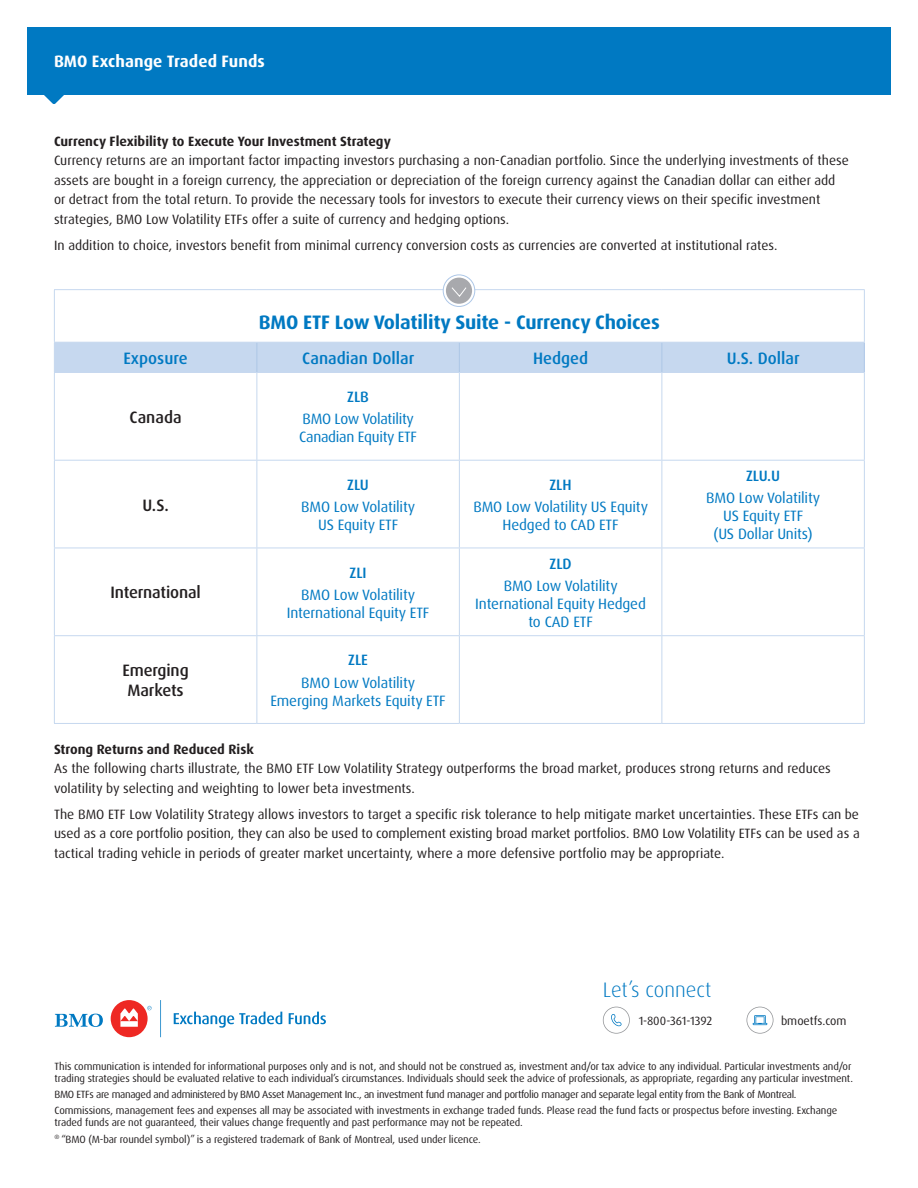
<style>
.page{position:relative;width:918px;height:1188px;background:#fff}
.page>*{position:absolute;margin:0;border:0;box-sizing:border-box;transform-origin:0 0}
.t1{font:300 21px "Dax Pro";color:#0079c2}
.Paragraph_Headline{font:700 19.5px "Dax Pro";letter-spacing:-.01em;color:#0079c2}
.Table_Description__l{font:500 16.5px "Dax Pro";color:#0079c2}
.Table_Text{font:500 16.5px "Dax Pro";letter-spacing:-.01em;color:#231f20}
.Line_of_Business{font:700 16.5px "Dax Pro";letter-spacing:.005em;color:#fff}
.Table_Text-2{font:15px/18px "Dax Pro";letter-spacing:-.01em;color:#0079c2;text-align:center}
.Table_Text-3{font:500 15px "Dax Pro";letter-spacing:-.01em;color:#0079c2}
.Body_Copy{font:13.5px/19.5px "Dax Pro";color:#231f20}
.Paragraph_Subhead{font:700 13.5px "Dax Pro";color:#231f20}
.t2{font:12px "Dax Pro";color:#231f20}
.Legal_7_5_9_Black{font:10.5px/12px "Dax Pro";letter-spacing:-.01em;color:#231f20}
.Legal_7_5_9_Black-2{font:10.5px "Dax Pro";letter-spacing:-.03em;color:#231f20}
</style>
<div class="page">
<svg style="left:174px;top:1012px;width:108px;height:16px"></svg>
<svg style="left:289px;top:1012px;width:37px;height:12px"></svg>
<svg style="left:55px;top:1014px;width:48px;height:13px"></svg>
<svg style="left:147px;top:1006px;width:5px;height:4px"></svg>
<div style="left:111px;top:1000px;width:37px;height:37px;background:#ee2823;border-radius:50%"></div>
<svg style="left:120px;top:1008px;width:18px;height:19px"></svg>
<svg style="left:160px;top:1000px;width:1px;height:37px"></svg>
<div style="left:27px;top:27px;width:864px;height:67px;background:#0079c2"></div>
<svg style="left:43px;top:94px;width:22px;height:10px"></svg>
<svg style="left:603px;top:1007px;width:27px;height:27px"></svg>
<svg style="left:747px;top:1007px;width:27px;height:27px"></svg>
<svg style="left:55px;top:373px;width:809px;height:350px"></svg>
<div style="left:54px;top:343px;width:811px;height:29px;background:#c6d8ef"></div>
<hr style="left:54px;top:372px;width:203px;height:1px;background:#c6d8ef">
<hr style="left:54px;top:373px;width:1px;height:87px;background:#c6d8ef">
<hr style="left:257px;top:372px;width:202px;height:1px;background:#c6d8ef">
<hr style="left:256px;top:373px;width:1px;height:87px;background:#c6d8ef">
<hr style="left:459px;top:372px;width:203px;height:1px;background:#c6d8ef">
<hr style="left:459px;top:373px;width:1px;height:87px;background:#c6d8ef">
<hr style="left:662px;top:372px;width:203px;height:1px;background:#c6d8ef">
<hr style="left:662px;top:373px;width:1px;height:87px;background:#c6d8ef">
<hr style="left:864px;top:373px;width:1px;height:87px;background:#c6d8ef">
<hr style="left:54px;top:460px;width:203px;height:1px;background:#c6d8ef">
<hr style="left:54px;top:461px;width:1px;height:87px;background:#c6d8ef">
<hr style="left:257px;top:460px;width:202px;height:1px;background:#c6d8ef">
<hr style="left:256px;top:461px;width:1px;height:87px;background:#c6d8ef">
<hr style="left:459px;top:460px;width:203px;height:1px;background:#c6d8ef">
<hr style="left:459px;top:461px;width:1px;height:87px;background:#c6d8ef">
<hr style="left:662px;top:460px;width:203px;height:1px;background:#c6d8ef">
<hr style="left:662px;top:461px;width:1px;height:87px;background:#c6d8ef">
<hr style="left:864px;top:461px;width:1px;height:87px;background:#c6d8ef">
<hr style="left:54px;top:548px;width:203px;height:1px;background:#c6d8ef">
<hr style="left:54px;top:548px;width:1px;height:87px;background:#c6d8ef">
<hr style="left:257px;top:548px;width:202px;height:1px;background:#c6d8ef">
<hr style="left:256px;top:548px;width:1px;height:87px;background:#c6d8ef">
<hr style="left:459px;top:548px;width:203px;height:1px;background:#c6d8ef">
<hr style="left:459px;top:548px;width:1px;height:87px;background:#c6d8ef">
<hr style="left:662px;top:548px;width:203px;height:1px;background:#c6d8ef">
<hr style="left:662px;top:548px;width:1px;height:87px;background:#c6d8ef">
<hr style="left:864px;top:548px;width:1px;height:87px;background:#c6d8ef">
<hr style="left:54px;top:635px;width:203px;height:1px;background:#c6d8ef">
<hr style="left:54px;top:636px;width:1px;height:87px;background:#c6d8ef">
<hr style="left:257px;top:635px;width:202px;height:1px;background:#c6d8ef">
<hr style="left:256px;top:636px;width:1px;height:87px;background:#c6d8ef">
<hr style="left:459px;top:635px;width:203px;height:1px;background:#c6d8ef">
<hr style="left:459px;top:636px;width:1px;height:87px;background:#c6d8ef">
<hr style="left:662px;top:635px;width:203px;height:1px;background:#c6d8ef">
<hr style="left:662px;top:636px;width:1px;height:87px;background:#c6d8ef">
<hr style="left:864px;top:636px;width:1px;height:87px;background:#c6d8ef">
<hr style="left:54px;top:723px;width:203px;height:1px;background:#c6d8ef">
<hr style="left:257px;top:723px;width:202px;height:1px;background:#c6d8ef">
<hr style="left:459px;top:723px;width:203px;height:1px;background:#c6d8ef">
<hr style="left:662px;top:723px;width:203px;height:1px;background:#c6d8ef">
<hr style="left:54px;top:289px;width:203px;height:1px;background:#c6d8ef">
<hr style="left:54px;top:290px;width:1px;height:52px;background:#c6d8ef">
<hr style="left:257px;top:289px;width:202px;height:1px;background:#c6d8ef">
<hr style="left:459px;top:289px;width:203px;height:1px;background:#c6d8ef">
<hr style="left:662px;top:289px;width:203px;height:1px;background:#c6d8ef">
<hr style="left:54px;top:342px;width:203px;height:1px;background:#c6d8ef">
<hr style="left:257px;top:342px;width:202px;height:1px;background:#c6d8ef">
<hr style="left:459px;top:342px;width:203px;height:1px;background:#c6d8ef">
<hr style="left:662px;top:342px;width:203px;height:1px;background:#c6d8ef">
<hr style="left:864px;top:290px;width:1px;height:52px;background:#c6d8ef">
<svg style="left:443px;top:275px;width:32px;height:31px"></svg>
<div style="left:443px;top:275px;width:32px;height:32px;border:1px solid #adc7e7;border-radius:50%"></div>
<div style="left:446px;top:278px;width:26px;height:26px;background:#a8a9ad;border-radius:50%"></div>
<svg style="left:452px;top:287px;width:14px;height:10px"></svg>
<p class="Line_of_Business" style="left:54px;top:51px;width:212px">BMO Exchange Traded Funds</p>
<p class="Paragraph_Subhead" style="left:54px;top:132px;width:338px">Currency Flexibility to Execute Your Investment Strategy</p>
<p class="Body_Copy" style="left:54px;top:151px;width:796px">Currency returns are an important factor impacting investors purchasing a non-Canadian portfolio. Since the underlying investments of these assets are bought in a foreign currency, the appreciation or depreciation of the foreign currency against the Canadian dollar can either add or detract from the total return. To provide the necessary tools for investors to execute their currency views on their specific investment strategies, BMO Low Volatility ETFs offer a suite of currency and hedging options.</p>
<p class="Body_Copy" style="left:54px;top:235px;width:725px">In addition to choice, investors benefit from minimal currency conversion costs as currencies are converted at institutional rates.</p>
<p class="Paragraph_Headline" style="left:259px;top:309px;width:402px">BMO ETF Low Volatility Suite - Currency Choices</p>
<p class="Table_Description__l" style="left:124px;top:347px;width:66px">Exposure</p>
<p class="Table_Description__l" style="left:302px;top:347px;width:114px">Canadian Dollar</p>
<p class="Table_Description__l" style="left:533px;top:347px;width:57px">Hedged</p>
<p class="Table_Description__l" style="left:727px;top:347px;width:74px">U.S. Dollar</p>
<p class="Table_Text" style="left:130px;top:406px;width:54px">Canada</p>
<p class="Table_Text" style="left:142px;top:494px;width:28px">U.S.</p>
<p class="Table_Text" style="left:110px;top:582px;width:92px">International</p>
<p class="Table_Text" style="left:123px;top:660px;width:68px">Emerging</p>
<p class="Table_Text" style="left:127px;top:679px;width:58px">Markets</p>
<p class="Table_Text-3" style="left:347px;top:387px;width:23px">ZLB</p>
<p class="Table_Text-2" style="left:299px;top:410px;width:119px;text-align:left">BMO Low Volatility<br>Canadian Equity ETF</p>
<p class="Table_Text-3" style="left:347px;top:475px;width:23px">ZLU</p>
<p class="Table_Text-2" style="left:301px;top:498px;width:115px">BMO Low Volatility<br>US Equity ETF</p>
<p class="Table_Text-3" style="left:350px;top:563px;width:19px">ZLI</p>
<p class="Table_Text-2" style="left:287px;top:586px;width:144px">BMO Low Volatility<br>International Equity ETF</p>
<p class="Table_Text-3" style="left:348px;top:650px;width:21px">ZLE</p>
<p class="Table_Text-2" style="left:270px;top:673px;width:177px">BMO Low Volatility<br>Emerging Markets Equity ETF</p>
<p class="Table_Text-3" style="left:550px;top:475px;width:24px">ZLH</p>
<p class="Table_Text-2" style="left:473px;top:498px;width:176px">BMO Low Volatility US Equity<br>Hedged to CAD ETF</p>
<p class="Table_Text-3" style="left:550px;top:554px;width:24px">ZLD</p>
<p class="Table_Text-2" style="left:475px;top:577px;width:172px">BMO Low Volatility<br>International Equity Hedged to CAD ETF</p>
<p class="Table_Text-3" style="left:746px;top:466px;width:36px">ZLU.U</p>
<p class="Table_Text-2" style="left:706px;top:489px;width:115px">BMO Low Volatility<br>US Equity ETF<br>(US Dollar Units)</p>
<p class="Paragraph_Subhead" style="left:54px;top:740px;width:201px">Strong Returns and Reduced Risk</p>
<p class="Body_Copy" style="left:54px;top:759px;width:778px">As the following charts illustrate, the BMO ETF Low Volatility Strategy outperforms the broad market, produces strong returns and reduces volatility by selecting and weighting to lower beta investments.</p>
<p class="Body_Copy" style="left:54px;top:805px;width:807px;text-align:justify">The BMO ETF Low Volatility Strategy allows investors to target a specific risk tolerance to help mitigate market uncertainties. These ETFs can be used as a core portfolio position, they can also be used to complement existing broad market portfolios. BMO Low Volatility ETFs can be used as a tactical trading vehicle in periods of greater market uncertainty, where a more defensive portfolio may be appropriate.</p>
<p class="t1" style="left:603px;top:976px;width:110px">Let’s connect</p>
<p class="t2" style="left:639px;top:1013px;width:75px">1-800-361-1392</p>
<p class="t2" style="left:781px;top:1013px;width:67px">bmoetfs.com</p>
<p class="Legal_7_5_9_Black" style="left:55px;top:1060px;width:800px">This communication is intended for informational purposes only and is not, and should not be construed as, investment and/or tax advice to any individual. Particular investments and/or trading strategies should be evaluated relative to each individual’s circumstances. Individuals should seek the advice of professionals, as appropriate, regarding any particular investment.</p>
<p class="Legal_7_5_9_Black-2" style="left:55px;top:1088px;width:744px">BMO ETFs are managed and administered by BMO Asset Management Inc., an investment fund manager and portfolio manager and separate legal entity from the Bank of Montreal.</p>
<p class="Legal_7_5_9_Black" style="left:55px;top:1105px;width:784px">Commissions, management fees and expenses all may be associated with investments in exchange traded funds. Please read the fund facts or prospectus before investing. Exchange traded funds are not guaranteed, their values change frequently and past performance may not be repeated.</p>
<p class="Legal_7_5_9_Black" style="left:55px;top:1133px;width:428px"><sup>®</sup> “BMO (M-bar roundel symbol)” is a registered trademark of Bank of Montreal, used under licence.</p>
</div>
